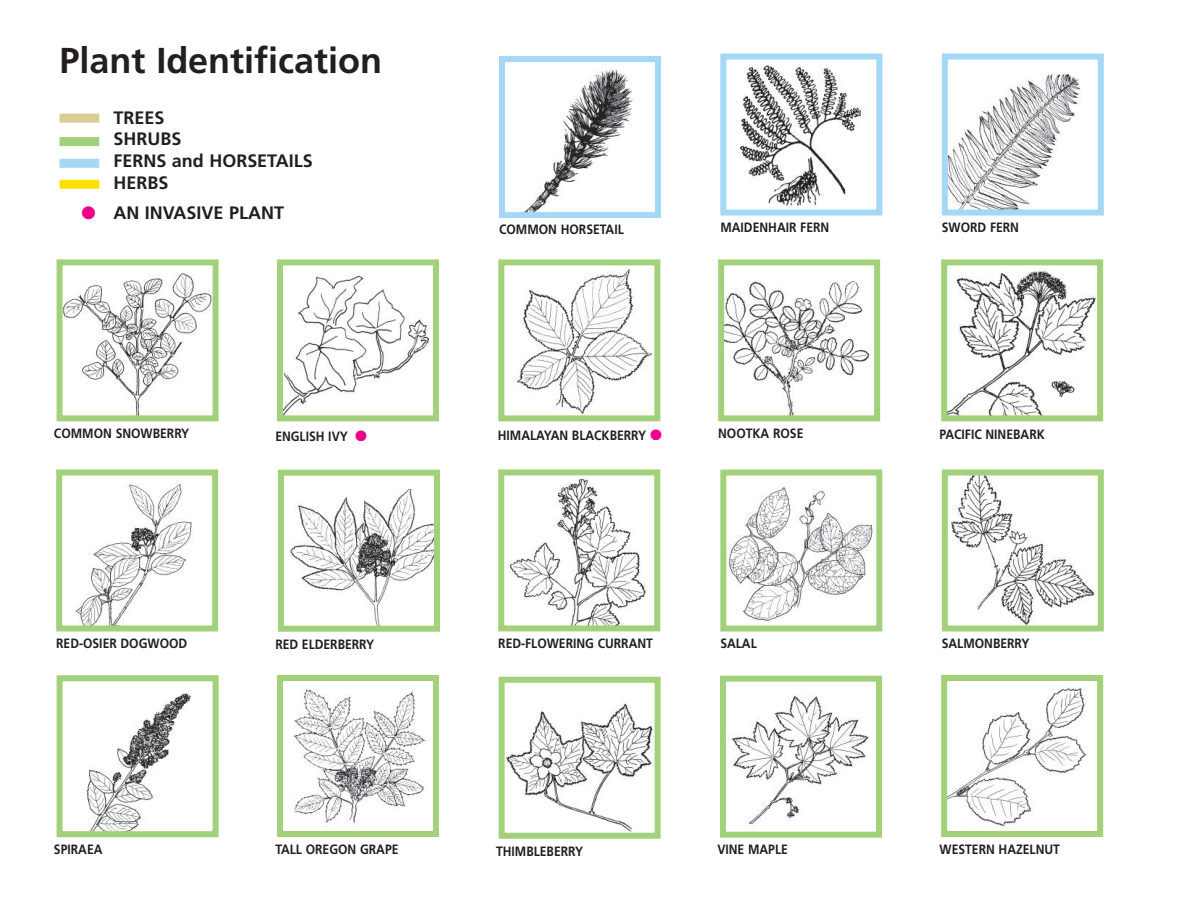
<style>
.page{position:relative;width:1188px;height:918px;background:#fff}
.page>*{position:absolute;margin:0;border:0;box-sizing:border-box;transform-origin:0 0}
.t1{font:700 36px "Frutiger";color:#231f20}
.t2{font:700 18px/21.6px "Frutiger";color:#231f20}
.t3{font:700 13.5px "Frutiger";color:#231f20;scale:.9 1}
.s1{color:#ed028c}
</style>
<div class="page">
<img style="left:75px;top:484px;width:117px;height:141px">
<div style="left:56px;top:470px;width:162px;height:162px;border:6px solid #a3d17b"></div>
<img style="left:516px;top:267px;width:137px;height:147px">
<div style="left:498px;top:259px;width:162px;height:162px;border:6px solid #a3d17b"></div>
<img style="left:64px;top:273px;width:148px;height:141px">
<div style="left:57px;top:259px;width:162px;height:162px;border:6px solid #a3d17b"></div>
<img style="left:509px;top:478px;width:137px;height:146px">
<div style="left:498px;top:469px;width:162px;height:162px;border:6px solid #a3d17b"></div>
<img style="left:948px;top:688px;width:139px;height:139px">
<div style="left:941px;top:675px;width:162px;height:162px;border:6px solid #a3d17b"></div>
<img style="left:86px;top:690px;width:106px;height:140px">
<div style="left:57px;top:675px;width:162px;height:162px;border:6px solid #a3d17b"></div>
<img style="left:525px;top:70px;width:108px;height:141px">
<div style="left:499px;top:56px;width:162px;height:162px;border:6px solid #a4d8f4"></div>
<img style="left:725px;top:280px;width:145px;height:134px">
<div style="left:718px;top:259px;width:162px;height:162px;border:6px solid #a3d17b"></div>
<img style="left:284px;top:274px;width:146px;height:140px">
<div style="left:277px;top:259px;width:162px;height:162px;border:6px solid #a3d17b"></div>
<img style="left:506px;top:703px;width:147px;height:129px">
<div style="left:499px;top:677px;width:162px;height:162px;border:6px solid #a3d17b"></div>
<img style="left:739px;top:65px;width:123px;height:140px">
<div style="left:720px;top:54px;width:162px;height:162px;border:6px solid #a4d8f4"></div>
<img style="left:728px;top:487px;width:145px;height:134px">
<div style="left:720px;top:470px;width:162px;height:162px;border:6px solid #a3d17b"></div>
<img style="left:948px;top:271px;width:148px;height:143px">
<div style="left:941px;top:259px;width:162px;height:162px;border:6px solid #a3d17b"></div>
<img style="left:731px;top:696px;width:138px;height:130px">
<div style="left:720px;top:676px;width:162px;height:162px;border:6px solid #a3d17b"></div>
<img style="left:949px;top:73px;width:132px;height:136px">
<div style="left:942px;top:54px;width:162px;height:162px;border:6px solid #a4d8f4"></div>
<img style="left:951px;top:477px;width:144px;height:148px">
<div style="left:942px;top:470px;width:162px;height:162px;border:6px solid #a3d17b"></div>
<img style="left:293px;top:689px;width:134px;height:137px">
<div style="left:277px;top:675px;width:162px;height:162px;border:6px solid #a3d17b"></div>
<img style="left:290px;top:489px;width:143px;height:136px">
<div style="left:278px;top:470px;width:162px;height:162px;border:6px solid #a3d17b"></div>
<div style="left:60px;top:114px;width:39px;height:9px;background:#d7ce97"></div>
<div style="left:60px;top:137px;width:39px;height:9px;background:#a3d17b"></div>
<div style="left:60px;top:159px;width:39px;height:9px;background:#a4d8f4"></div>
<div style="left:60px;top:180px;width:39px;height:9px;background:#ffe101"></div>
<h1 class="t1" style="left:60px;top:46px;width:324px">Plant Identification</h1>
<h2 class="t2" style="left:114px;top:108px;width:201px">TREES<br>SHRUBS<br>FERNS and HORSETAILS<br>HERBS</h2>
<h2 class="t2" style="left:81px;top:203px;width:204px"><span class="s1">●</span> AN INVASIVE PLANT</h2>
<p class="t3" style="left:499px;top:224px;width:140px">COMMON HORSETAIL</p>
<p class="t3" style="left:720px;top:222px;width:123px">MAIDENHAIR FERN</p>
<p class="t3" style="left:942px;top:222px;width:87px">SWORD FERN</p>
<p class="t3" style="left:54px;top:428px;width:152px">COMMON SNOWBERRY</p>
<p class="t3" style="left:275px;top:431px;width:103px">ENGLISH IVY <span class="s1">●</span></p>
<p class="t3" style="left:718px;top:428px;width:96px">NOOTKA ROSE</p>
<p class="t3" style="left:498px;top:430px;width:184px">HIMALAYAN BLACKBERRY <span class="s1">●</span></p>
<p class="t3" style="left:940px;top:428px;width:119px">PACIFIC NINEBARK</p>
<p class="t3" style="left:56px;top:638px;width:147px">RED-OSIER DOGWOOD</p>
<p class="t3" style="left:54px;top:844px;width:55px">SPIRAEA</p>
<p class="t3" style="left:498px;top:638px;width:173px">RED-FLOWERING CURRANT</p>
<p class="t3" style="left:720px;top:638px;width:42px">SALAL</p>
<p class="t3" style="left:275px;top:638px;width:112px">RED ELDERBERRY</p>
<p class="t3" style="left:942px;top:638px;width:99px">SALMONBERRY</p>
<p class="t3" style="left:275px;top:844px;width:138px">TALL OREGON GRAPE</p>
<p class="t3" style="left:496px;top:845px;width:98px">THIMBLEBERRY</p>
<p class="t3" style="left:717px;top:844px;width:80px">VINE MAPLE</p>
<p class="t3" style="left:940px;top:844px;width:135px">WESTERN HAZELNUT</p>
</div>
